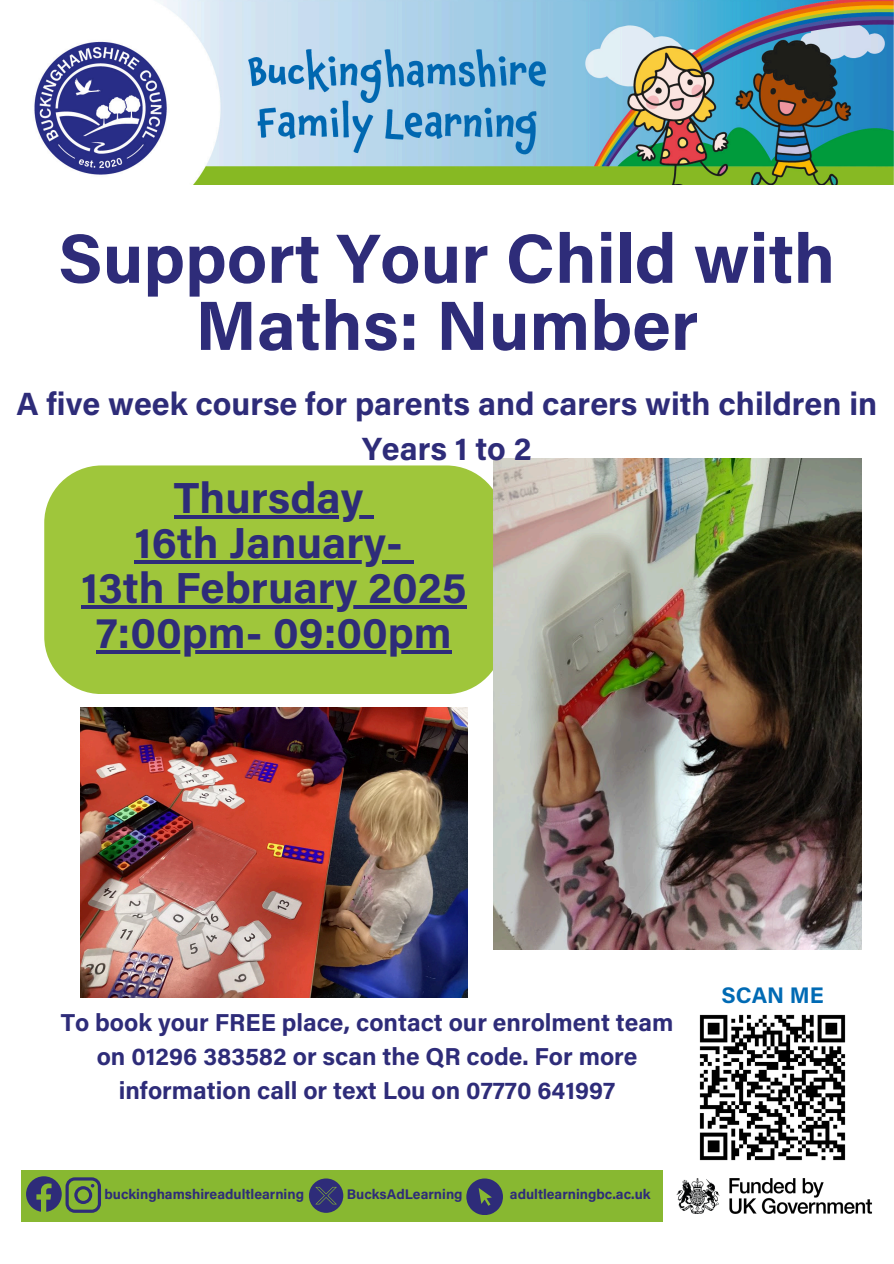
<style>
.page{position:relative;width:894px;height:1264px;background:#fff}
.page>*{position:absolute;margin:0;border:0;box-sizing:border-box;transform-origin:0 0}
.t1{font:700 69.6px/67.1px "Acumin Pro";color:#2e2c79;text-align:center}
.t2{font:700 43.5px "Acumin Pro";color:#2e2c79}
.t3{font:700 32.25px/45px "Acumin Pro";color:#2e2c79;text-align:center}
.t4{font:700 24.45px/33.9px "Acumin Pro";color:#2e2c79;text-align:center}
.t5{font:700 22.5px "Acumin Pro";color:#006ab4}
.t6{font:700 13.95px "Acumin Pro";color:#2e2c79}
</style>
<div class="page">
<img style="left:34px;top:0;width:858px;height:184px">
<div style="left:44px;top:465px;width:459px;height:229px;background:#9fc63b;border-radius:57px"></div>
<img style="left:493px;top:458px;width:368px;height:491px">
<img style="left:676px;top:1178px;width:196px;height:36px">
<div style="left:21px;top:1169px;width:641px;height:52px;background:#88b831"></div>
<svg style="left:309px;top:1178px;width:34px;height:34px"></svg>
<svg style="left:26px;top:1176px;width:75px;height:36px"></svg>
<svg style="left:466px;top:1178px;width:36px;height:36px"></svg>
<img style="left:80px;top:707px;width:387px;height:291px">
<img style="left:699px;top:1014px;width:147px;height:147px">
<hr style="left:174px;top:515px;width:189px;height:3px;background:#2e2c79">
<svg style="left:363px;top:515px;width:11px;height:3px"></svg>
<hr style="left:134px;top:560px;width:269px;height:3px;background:#2e2c79">
<svg style="left:403px;top:560px;width:10px;height:3px"></svg>
<hr style="left:81px;top:605px;width:385px;height:3px;background:#2e2c79">
<hr style="left:96px;top:650px;width:355px;height:3px;background:#2e2c79">
<p class="t1" style="left:58px;top:233px;width:778px">Support Your Child with<br>Maths: Number</p>
<p class="t3" style="left:16px;top:385px;width:862px">A five week course for parents and carers with children in<br>Years 1 to 2</p>
<h4 class="t2" style="left:174px;top:481px;width:191px">Thursday</h4>
<h5 class="t2" style="left:134px;top:526px;width:270px">16th January-</h5>
<p class="t2" style="left:81px;top:571px;width:387px">13th February 2025</p>
<p class="t2" style="left:96px;top:616px;width:357px">7:00pm- 09:00pm</p>
<h2 class="t4" style="left:61px;top:1007px;width:614px">To book your FREE place, contact our enrolment team on 01296 383582 or scan the QR code. For more information call or text Lou on 07770 641997</h2>
<p class="t6" style="left:104px;top:1189px;width:201px">buckinghamshireadultlearning</p>
<h1 class="t6" style="left:347px;top:1189px;width:117px">BucksAdLearning</h1>
<h3 class="t6" style="left:509px;top:1189px;width:142px">adultlearningbc.ac.uk</h3>
<p class="t5" style="left:721px;top:986px;width:104px">SCAN ME</p>
</div>
